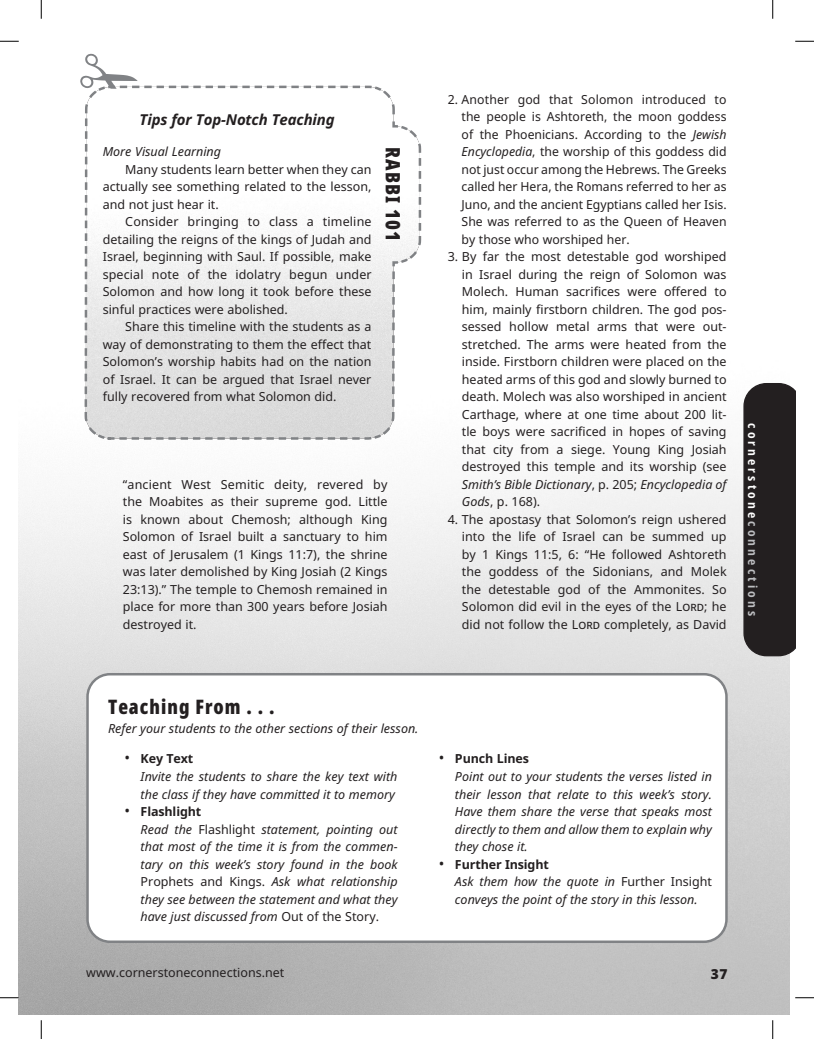
<style>
.page{position:relative;width:814px;height:1039px;background:#fff}
.page>*{position:absolute;margin:0;border:0;box-sizing:border-box;transform-origin:0 0}
.t1{font:900 extra-condensed 20px "Noto Sans";letter-spacing:.05em;color:#231f20}
.t2{font:italic 700 15px "Noto Sans";letter-spacing:-.01em;color:#231f20}
.t3{font:900 13.75px "Noto Sans";color:#231f20}
.t4{font:12.5px/17.5px "Noto Sans";color:#231f20;text-align:justify}
.t5{font:italic 12.5px/17.5px "Noto Sans";color:#231f20}
.t6{font:700 condensed 12.5px "Noto Sans";letter-spacing:.25em;color:#fff}
.s1{font-style:italic}
.s2{color:#bcbdc0}
.s3{font-style:normal;font-size:15px}
.s4{font-weight:700;font-style:normal}
.s5{font-style:normal}
</style>
<div class="page">
<div style="left:743px;top:383px;width:52px;height:273px;background:#231f20"></div>
<svg style="left:83px;top:85px;width:339px;height:356px"></svg>
<img style="left:111px;top:94px;width:25px;height:23px">
<div style="left:86px;top:673px;width:642px;height:270px;border:2px solid #808285;border-radius:22px"></div>
<svg style="left:0;top:40px;width:19px;height:2px"></svg>
<svg style="left:795px;top:40px;width:19px;height:2px"></svg>
<svg style="left:0;top:997px;width:19px;height:1px"></svg>
<svg style="left:795px;top:997px;width:19px;height:1px"></svg>
<svg style="left:40px;top:0;width:2px;height:19px"></svg>
<svg style="left:40px;top:1020px;width:2px;height:19px"></svg>
<svg style="left:772px;top:0;width:1px;height:19px"></svg>
<svg style="left:772px;top:1020px;width:1px;height:19px"></svg>
<svg style="left:83px;top:85px;width:279px;height:9px"></svg>
<p class="t2" style="left:140px;top:109px;width:197px">Tips for Top-Notch Teaching</p>
<p class="t5" style="left:103px;top:143px;width:120px">More Visual Learning</p>
<p class="t4" style="left:103px;top:161px;width:270px;text-indent:22px">Many students learn better when they can actually see something related to the lesson, and not just hear it.</p>
<p class="t4" style="left:103px;top:213px;width:270px;text-indent:22px">Consider bringing to class a timeline detailing the reigns of the kings of Judah and Israel, beginning with Saul. If possible, make special note of the idolatry begun under Solomon and how long it took before these sinful practices were abolished.</p>
<p class="t4" style="left:103px;top:318px;width:270px;text-indent:22px">Share this timeline with the students as a way of demonstrating to them the effect that Solomon’s worship habits had on the nation of Israel. It can be argued that Israel never fully recovered from what Solomon did.</p>
<h1 class="t1" style="left:408px;top:147px;width:95px;rotate:90deg">RABBI 101</h1>
<p class="t4" style="left:123px;top:476px;width:266px">“ancient West Semitic deity, revered by the Moabites as their supreme god. Little is known about Chemosh; although King Solomon of Israel built a sanctuary to him east of Jerusalem (1 Kings 11:7), the shrine was later demolished by King Josiah (2 Kings 23:13).” The temple to Chemosh remained in place for more than 300 years before Josiah destroyed it.</p>
<p class="t4" style="left:461px;top:91px;width:266px;text-indent:-14px">2. Another god that Solomon introduced to the people is Ashtoreth, the moon goddess of the Phoenicians. According to the <span class="s1">Jewish Encyclopedia</span>, the worship of this goddess did not just occur among the Hebrews. The Greeks called her Hera, the Romans referred to her as Juno, and the ancient Egyptians called her Isis.<br>She was referred to as the Queen of Heaven by those who worshiped her.</p>
<p class="t4" style="left:462px;top:248px;width:266px;text-indent:-14px">3. By far the most detestable god worshiped in Israel during the reign of Solomon was Molech. Human sacrifices were offered to him, mainly firstborn children. The god pos&shy;sessed hollow metal arms that were out&shy;stretched. The arms were heated from the inside. Firstborn children were placed on the heated arms of this god and slowly burned to death. Molech was also worshiped in ancient Carthage, where at one time about 200 lit&shy;tle boys were sacrificed in hopes of saving that city from a siege. Young King Josiah destroyed this temple and its worship (see <span class="s1">Smith’s Bible Dictionary</span>, p. 205; <span class="s1">Encyclopedia of Gods</span>, p. 168).</p>
<p class="t4" style="left:462px;top:511px;width:266px;text-indent:-14px">4. The apostasy that Solomon’s reign ushered into the life of Israel can be summed up by 1 Kings 11:5, 6: “He followed Ashtoreth the goddess of the Sidonians, and Molek the detestable god of the Ammonites. So Solomon did evil in the eyes of the Lord; he did not follow the Lord completely, as David</p>
<p class="t6" style="left:761px;top:423px;width:194px;rotate:90deg">cornerstone<span class="s2">connections</span></p>
<h1 class="t1" style="left:108px;top:692px;width:168px">Teaching From . . .</h1>
<p class="t5" style="left:108px;top:720px;width:312px">Refer your students to the other sections of their lesson.</p>
<p class="t5" style="left:141px;top:750px;width:258px;text-indent:-16px"><span class="s3">•</span> <span class="s4">Key Text<br></span>Invite the students to share the key text with the class if they have committed it to memory</p>
<p class="t5" style="left:141px;top:803px;width:258px;text-indent:-16px"><span class="s3">•</span> <span class="s4">Flashlight<br></span>Read the <span class="s5">Flashlight</span> statement, pointing out that most of the time it is from the commen&shy;tary on this week’s story found in the book <span class="s5">Prophets and Kings.</span> Ask what relationship they see between the statement and what they have just discussed from <span class="s5">Out of the Story.</span></p>
<p class="t5" style="left:455px;top:750px;width:258px;text-indent:-16px"><span class="s3">•</span> <span class="s4">Punch Lines<br></span>Point out to your students the verses listed in their lesson that relate to this week’s story.<br>Have them share the verse that speaks most directly to them and allow them to explain why they chose it.</p>
<p class="t5" style="left:455px;top:855px;width:258px;text-indent:-16px"><span class="s3">•</span> <span class="s4">Further Insight<br></span>Ask them how the quote in <span class="s5">Further Insight </span>conveys the point of the story in this lesson.</p>
<p class="t4" style="left:86px;top:964px;width:200px">www.cornerstoneconnections.net</p>
<p class="t3" style="left:711px;top:963px;width:18px">37</p>
</div>
